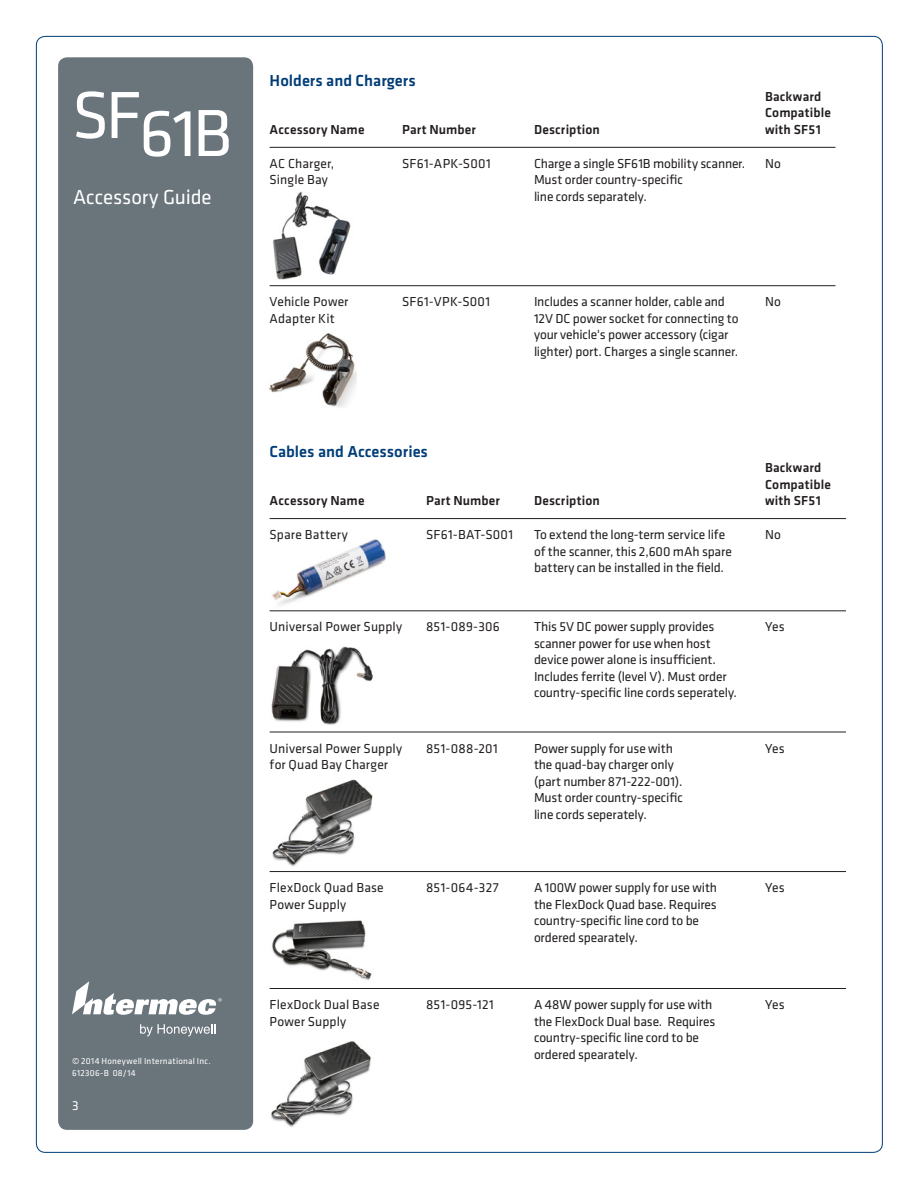
<style>
.page{position:relative;width:918px;height:1188px;background:#fff}
.page>*{position:absolute;margin:0;border:0;box-sizing:border-box;transform-origin:0 0}
.t1{font:69px "Klavika";letter-spacing:-.045em;color:#fff}
.t2{font:21px "Klavika";letter-spacing:-.01em;color:#fff}
.t3{font:500 16.5px "Klavika";color:#003d78}
._9_pt__aligned___BOD{font:13.5px/16.5px "Klavika";letter-spacing:-.005em;color:#231f20}
._9_pt__aligned___BOD-2{font:500 13.5px/16.5px "Klavika";letter-spacing:.01em;color:#231f20}
._9_pt__aligned___BOD-3{font:13.5px "Klavika";letter-spacing:.02em;color:#231f20}
._9_pt__aligned___BOD-4{font:13.5px/16.5px "Klavika";letter-spacing:.015em;color:#231f20}
._9_pt__aligned___BOD-5{font:13.5px "Klavika";letter-spacing:.025em;color:#231f20}
.t4{font:13.5px "Klavika";color:#fff}
._6_pt__ADDRESSES___L{font:9px "Klavika";letter-spacing:.03em;color:#fff}
</style>
<div class="page">
<div style="left:58px;top:57px;width:195px;height:1073px;background:#6a747b;border-radius:9px"></div>
<img style="left:272px;top:191px;width:79px;height:89px">
<svg style="left:72px;top:981px;width:150px;height:34px"></svg>
<svg style="left:140px;top:1024px;width:75px;height:12px"></svg>
<img style="left:272px;top:539px;width:114px;height:66px">
<hr style="left:426px;top:518px;width:108px;height:1px;background:#231f20">
<hr style="left:534px;top:518px;width:222px;height:1px;background:#231f20">
<hr style="left:756px;top:518px;width:90px;height:1px;background:#231f20">
<hr style="left:270px;top:610px;width:156px;height:1px;background:#231f20">
<hr style="left:426px;top:610px;width:108px;height:1px;background:#231f20">
<hr style="left:534px;top:610px;width:222px;height:1px;background:#231f20">
<hr style="left:756px;top:610px;width:90px;height:1px;background:#231f20">
<hr style="left:270px;top:732px;width:156px;height:1px;background:#231f20">
<hr style="left:426px;top:732px;width:108px;height:1px;background:#231f20">
<hr style="left:534px;top:732px;width:222px;height:1px;background:#231f20">
<hr style="left:756px;top:732px;width:90px;height:1px;background:#231f20">
<hr style="left:270px;top:871px;width:156px;height:1px;background:#231f20">
<hr style="left:426px;top:871px;width:108px;height:1px;background:#231f20">
<hr style="left:534px;top:871px;width:222px;height:1px;background:#231f20">
<hr style="left:756px;top:871px;width:90px;height:1px;background:#231f20">
<hr style="left:270px;top:988px;width:156px;height:1px;background:#231f20">
<hr style="left:426px;top:988px;width:108px;height:1px;background:#231f20">
<hr style="left:534px;top:988px;width:222px;height:1px;background:#231f20">
<hr style="left:756px;top:988px;width:90px;height:1px;background:#231f20">
<hr style="left:270px;top:518px;width:156px;height:1px;background:#231f20">
<img style="left:271px;top:646px;width:102px;height:79px">
<img style="left:272px;top:779px;width:101px;height:88px">
<img style="left:272px;top:920px;width:100px;height:61px">
<img style="left:271px;top:1041px;width:100px;height:86px">
<hr style="left:402px;top:147px;width:132px;height:1px;background:#231f20">
<hr style="left:534px;top:147px;width:222px;height:1px;background:#231f20">
<hr style="left:756px;top:147px;width:80px;height:1px;background:#231f20">
<hr style="left:270px;top:147px;width:132px;height:1px;background:#231f20">
<hr style="left:270px;top:285px;width:132px;height:1px;background:#231f20">
<hr style="left:402px;top:285px;width:132px;height:1px;background:#231f20">
<hr style="left:534px;top:285px;width:222px;height:1px;background:#231f20">
<hr style="left:756px;top:285px;width:80px;height:1px;background:#231f20">
<img style="left:269px;top:333px;width:87px;height:74px">
<h1 class="t1" style="left:72px;top:88px;width:162px">SF61B</h1>
<h2 class="t2" style="left:73px;top:183px;width:140px">Accessory Guide</h2>
<p class="_6_pt__ADDRESSES___L" style="left:72px;top:1055px;width:140px">© 2014 Honeywell International Inc.</p>
<p class="_6_pt__ADDRESSES___L" style="left:72px;top:1067px;width:65px">612306-B 08/14</p>
<p class="t4" style="left:72px;top:1097px;width:8px">3</p>
<p class="t3" style="left:270px;top:70px;width:148px">Holders and Chargers</p>
<p class="_9_pt__aligned___BOD-2" style="left:270px;top:121px;width:96px">Accessory Name</p>
<p class="_9_pt__aligned___BOD-2" style="left:402px;top:121px;width:76px">Part Number</p>
<p class="_9_pt__aligned___BOD-2" style="left:534px;top:121px;width:67px">Description</p>
<p class="_9_pt__aligned___BOD" style="left:270px;top:155px;width:66px">AC Charger,<br>Single Bay</p>
<p class="_9_pt__aligned___BOD-3" style="left:402px;top:155px;width:90px">SF61-APK-S001</p>
<p class="_9_pt__aligned___BOD" style="left:534px;top:155px;width:213px">Charge a single SF61B mobility scanner.</p>
<p class="_9_pt__aligned___BOD" style="left:534px;top:171px;width:151px">Must order country-specific line cords separately.</p>
<p class="_9_pt__aligned___BOD-2" style="left:765px;top:88px;width:67px">Backward<br>Compatible with SF51</p>
<p class="_9_pt__aligned___BOD" style="left:765px;top:155px;width:17px">No</p>
<p class="_9_pt__aligned___BOD" style="left:270px;top:293px;width:80px">Vehicle Power<br>Adapter Kit</p>
<p class="_9_pt__aligned___BOD-3" style="left:402px;top:293px;width:90px">SF61-VPK-S001</p>
<p class="_9_pt__aligned___BOD" style="left:534px;top:293px;width:206px">Includes a scanner holder, cable and 12V DC power socket for connecting to your vehicle's power accessory (cigar lighter) port. Charges a single scanner.</p>
<p class="_9_pt__aligned___BOD" style="left:765px;top:293px;width:17px">No</p>
<p class="t3" style="left:270px;top:441px;width:160px">Cables and Accessories</p>
<p class="_9_pt__aligned___BOD-2" style="left:270px;top:492px;width:96px">Accessory Name</p>
<p class="_9_pt__aligned___BOD-2" style="left:426px;top:492px;width:76px">Part Number</p>
<p class="_9_pt__aligned___BOD-2" style="left:534px;top:492px;width:67px">Description</p>
<p class="_9_pt__aligned___BOD-2" style="left:765px;top:459px;width:67px">Backward<br>Compatible with SF51</p>
<p class="_9_pt__aligned___BOD-4" style="left:270px;top:526px;width:80px">Spare Battery</p>
<p class="_9_pt__aligned___BOD-3" style="left:426px;top:526px;width:89px">SF61-BAT-S001</p>
<p class="_9_pt__aligned___BOD" style="left:534px;top:526px;width:199px">To extend the long-term service life of the scanner, this 2,600 mAh spare battery can be installed in the field.</p>
<p class="_9_pt__aligned___BOD" style="left:765px;top:526px;width:17px">No</p>
<p class="_9_pt__aligned___BOD" style="left:270px;top:618px;width:134px">Universal Power Supply</p>
<p class="_9_pt__aligned___BOD-4" style="left:426px;top:618px;width:75px">851-089-306</p>
<p class="_9_pt__aligned___BOD" style="left:534px;top:618px;width:204px">This 5V DC power supply provides scanner power for use when host device power alone is insufficient.<br>Includes ferrite (level V). Must order country-specific line cords seperately.</p>
<p class="_9_pt__aligned___BOD" style="left:765px;top:618px;width:21px">Yes</p>
<p class="_9_pt__aligned___BOD" style="left:270px;top:739px;width:134px">Universal Power Supply for Quad Bay Charger</p>
<p class="_9_pt__aligned___BOD-3" style="left:426px;top:739px;width:73px">851-088-201</p>
<p class="_9_pt__aligned___BOD" style="left:534px;top:739px;width:151px">Power supply for use with the quad-bay charger only (part number 871-222-001).<br>Must order country-specific line cords seperately.</p>
<p class="_9_pt__aligned___BOD" style="left:765px;top:739px;width:21px">Yes</p>
<p class="_9_pt__aligned___BOD" style="left:270px;top:879px;width:116px">FlexDock Quad Base<br>Power Supply</p>
<p class="_9_pt__aligned___BOD-5" style="left:426px;top:879px;width:74px">851-064-327</p>
<p class="_9_pt__aligned___BOD" style="left:534px;top:879px;width:185px">A 100W power supply for use with the FlexDock Quad base. Requires country-specific line cord to be ordered spearately.</p>
<p class="_9_pt__aligned___BOD" style="left:765px;top:879px;width:21px">Yes</p>
<p class="_9_pt__aligned___BOD-4" style="left:270px;top:996px;width:111px">FlexDock Dual Base<br>Power Supply</p>
<p class="_9_pt__aligned___BOD-3" style="left:426px;top:996px;width:69px">851-095-121</p>
<p class="_9_pt__aligned___BOD" style="left:534px;top:996px;width:183px">A 48W power supply for use with the FlexDock Dual base. Requires country-specific line cord to be ordered spearately.</p>
<p class="_9_pt__aligned___BOD" style="left:765px;top:996px;width:21px">Yes</p>
</div>
